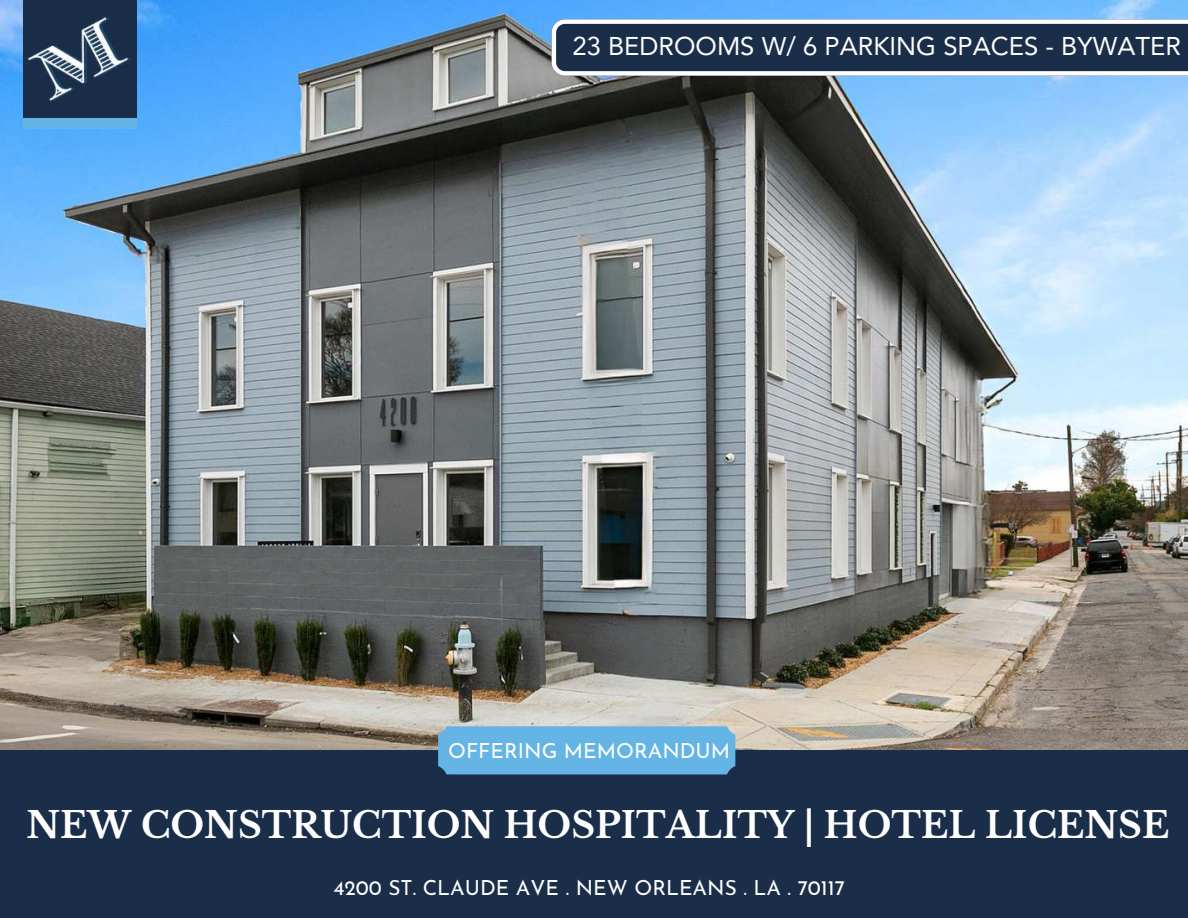
<style>
.page{position:relative;width:1188px;height:918px;background:#fff}
.page>*{position:absolute;margin:0;border:0;box-sizing:border-box;transform-origin:0 0}
.t1{font:700 35.85px "Libre Baskerville";color:#fefefe}
.t2{font:25.65px "Avenir LT Pro";color:#fefefe}
.t3{font:20.85px "Josefin Sans";color:#fefefe}
</style>
<div class="page">
<img style="left:0;top:0;width:1188px;height:750px">
<div style="left:0;top:750px;width:1188px;height:168px;background:#1a2e49"></div>
<div style="left:438px;top:726px;width:297px;height:48px;background:#64b4e6"></div>
<div style="left:709px;top:731px;width:19px;height:19px;background:#64b4e6;border-radius:50%"></div>
<div style="left:709px;top:750px;width:19px;height:20px;background:#64b4e6;border-radius:50%"></div>
<div style="left:442px;top:750px;width:19px;height:20px;background:#64b4e6;border-radius:50%"></div>
<div style="left:445px;top:731px;width:19px;height:19px;background:#64b4e6;border-radius:50%"></div>
<img style="left:0;top:0;width:169px;height:149px">
<svg style="left:552px;top:19px;width:636px;height:57px;background:#405167"></svg>
<p class="t2" style="left:572px;top:36px;width:610px">23 BEDROOMS W/ 6 PARKING SPACES - BYWATER</p>
<p class="t3" style="left:448px;top:743px;width:283px">OFFERING MEMORANDUM</p>
<h1 class="t1" style="left:26px;top:803px;width:1145px">NEW CONSTRUCTION HOSPITALITY | HOTEL LICENSE</h1>
<p class="t3" style="left:333px;top:879px;width:513px">4200 ST. CLAUDE AVE . NEW ORLEANS . LA . 70117</p>
</div>
